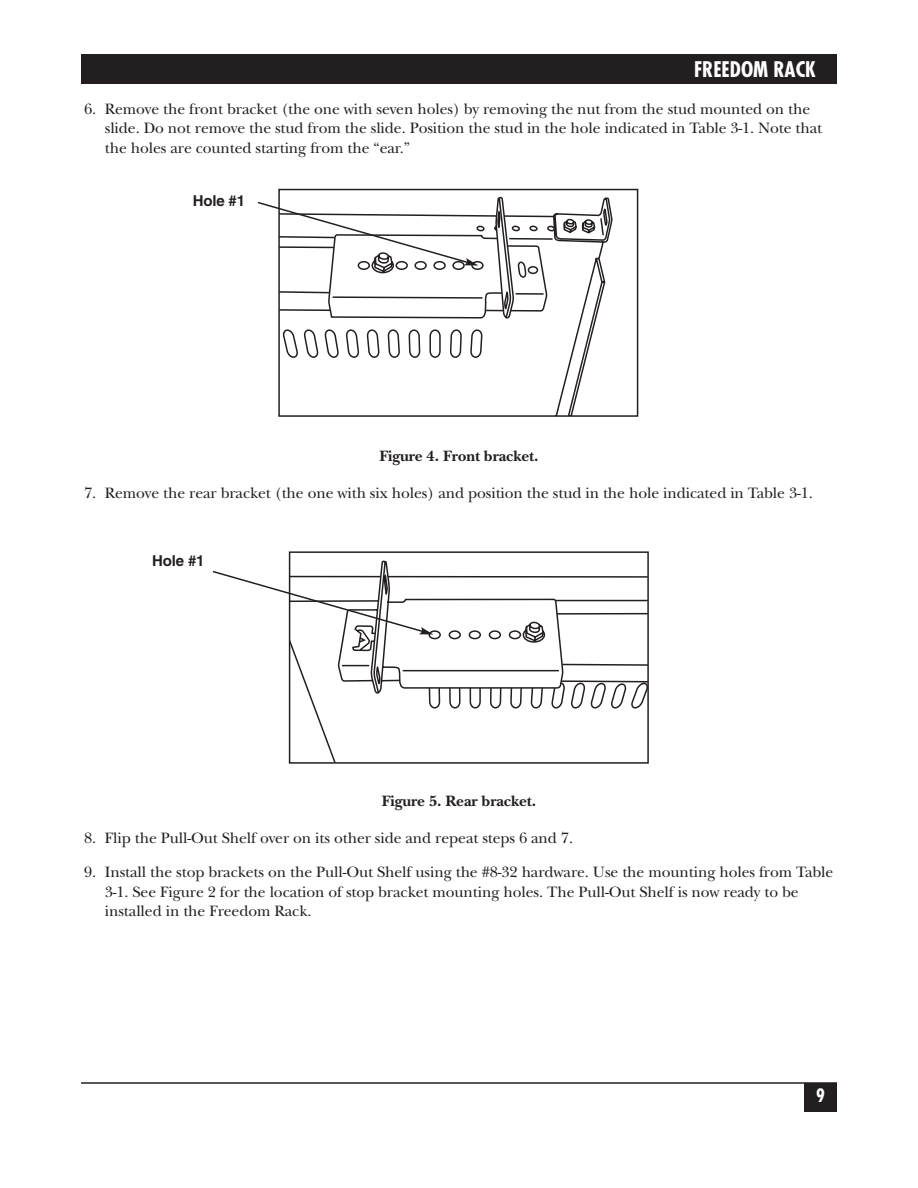
<style>
.page{position:relative;width:918px;height:1188px;background:#fff}
.page>*{position:absolute;margin:0;border:0;box-sizing:border-box;transform-origin:0 0}
.t1{font:700 condensed 21px "Futura";color:#fff}
.t2{font:700 condensed 18px "Futura";color:#fff}
.t3{font:15.6px/19.5px "New Baskerville";letter-spacing:-.005em;color:#231f20}
.t4{font:700 15.6px "New Baskerville";letter-spacing:-.005em;color:#231f20}
.t5{font:700 15px "Helvetica";letter-spacing:-.01em;color:#231f20}
</style>
<div class="page">
<div style="left:81px;top:54px;width:756px;height:30px;background:#231f20"></div>
<hr style="left:81px;top:1082px;width:756px;height:2px;background:#231f20">
<div style="left:804px;top:1083px;width:33px;height:28px;background:#231f20"></div>
<svg style="left:288px;top:551px;width:361px;height:24px"></svg>
<svg style="left:288px;top:709px;width:361px;height:55px"></svg>
<svg style="left:288px;top:575px;width:361px;height:134px"></svg>
<svg style="left:278px;top:188px;width:361px;height:229px"></svg>
<svg style="left:258px;top:196px;width:350px;height:163px"></svg>
<svg style="left:212px;top:570px;width:221px;height:65px"></svg>
<h1 class="t1" style="left:694px;top:60px;width:123px">FREEDOM RACK</h1>
<p class="t3" style="left:105px;top:101px;width:719px;text-indent:-21px">6. Remove the front bracket (the one with seven holes) by removing the nut from the stud mounted on the slide. Do not remove the stud from the slide. Position the stud in the hole indicated in Table 3-1. Note that the holes are counted starting from the “ear.”</p>
<p class="t5" style="left:193px;top:195px;width:54px">Hole #1</p>
<p class="t4" style="left:379px;top:451px;width:161px">Figure 4. Front bracket.</p>
<p class="t3" style="left:84px;top:485px;width:730px">7. Remove the rear bracket (the one with six holes) and position the stud in the hole indicated in Table 3-1.</p>
<p class="t5" style="left:152px;top:555px;width:54px">Hole #1</p>
<p class="t4" style="left:382px;top:796px;width:156px">Figure 5. Rear bracket.</p>
<p class="t3" style="left:84px;top:830px;width:491px">8. Flip the Pull-Out Shelf over on its other side and repeat steps 6 and 7.</p>
<p class="t3" style="left:105px;top:865px;width:730px;text-indent:-21px">9. Install the stop brackets on the Pull-Out Shelf using the #8-32 hardware. Use the mounting holes from Table<br>3-1. See Figure 2 for the location of stop bracket mounting holes. The Pull-Out Shelf is now ready to be installed in the Freedom Rack.</p>
<p class="t2" style="left:816px;top:1087px;width:10px">9</p>
</div>
